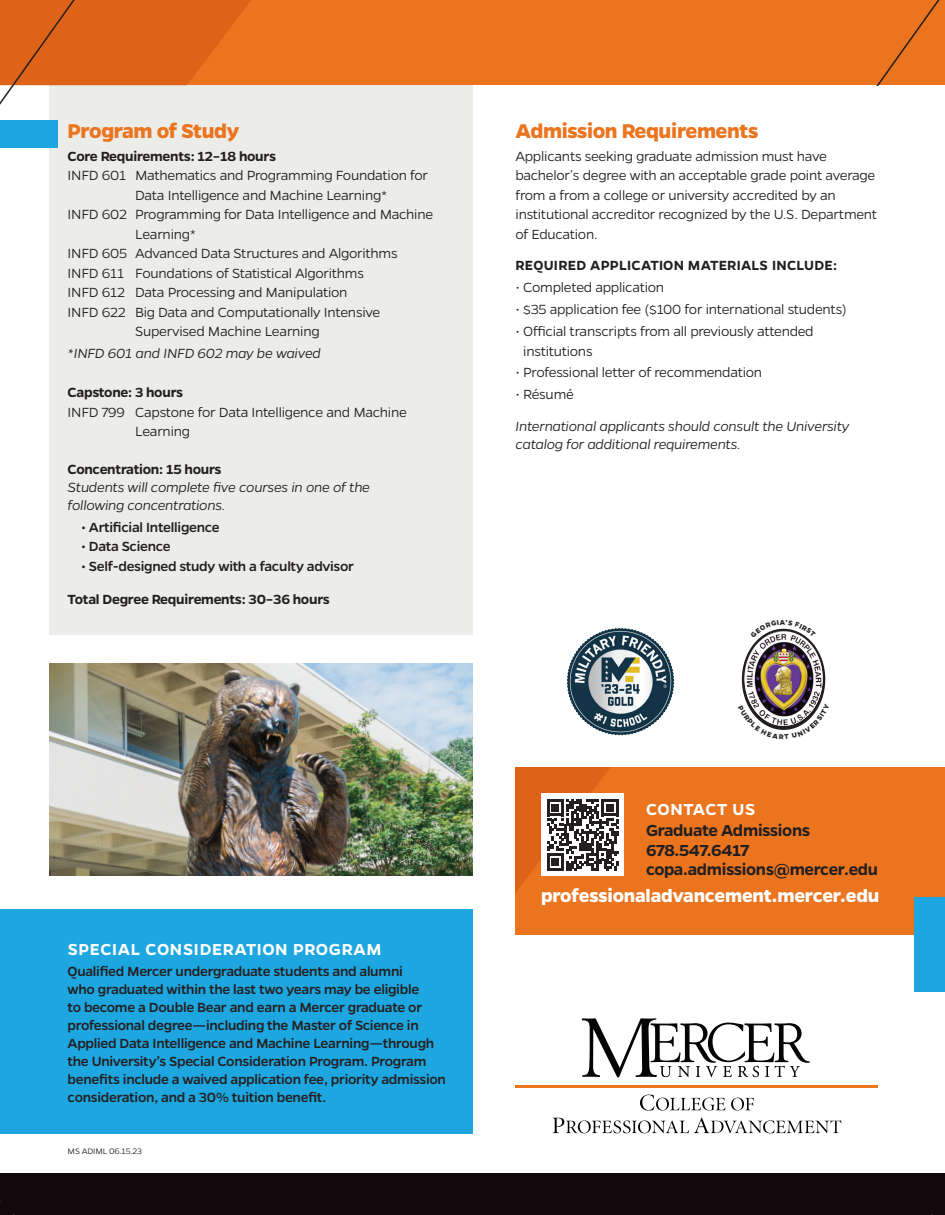
<style>
.page{position:relative;width:945px;height:1215px;background:#fff}
.page>*{position:absolute;margin:0;border:0;box-sizing:border-box;transform-origin:0 0}
.Subs_Tift_Sheet{font:700 22.5px "Gentona";letter-spacing:-.02em;color:#eb741f}
.t1{font:700 20.25px "Gentona";letter-spacing:-.01em;color:#fff}
.t2{font:600 18px "Gentona";letter-spacing:-.02em;color:#231f20}
.Sub_Subs_Tift{font:600 18px "Gentona";letter-spacing:.03em;color:#fff}
.Text_Sheet_PEN{font:300 15px/19.5px "Gentona";letter-spacing:-.02em;color:#231f20}
.Text_Sheet_PEN-2{font:500 15px/18px "Gentona";letter-spacing:-.02em;color:#231f20}
.Text_Sheet_PEN-3{font:italic 300 15px/18px "Gentona";letter-spacing:-.02em;color:#231f20}
.Text_Sheet_PEN-4{font:600 15px "Gentona";letter-spacing:-.02em;color:#231f20}
.Sub_Subs_Tift-2{font:600 15px "Gentona";letter-spacing:.015em;color:#231f20}
.Text_Tift_Sheet{font:300 9px "Gentona";letter-spacing:-.015em;color:#231f20}
</style>
<div class="page">
<div style="left:49px;top:81px;width:424px;height:553px;background:#ecece8"></div>
<div style="left:0;top:0;width:945px;height:85px;background:#eb741f"></div>
<div style="left:515px;top:768px;width:430px;height:167px;background:#eb741f"></div>
<svg style="left:552px;top:1117px;width:289px;height:16px"></svg>
<svg style="left:640px;top:1094px;width:114px;height:16px"></svg>
<hr style="left:515px;top:1084px;width:363px;height:3px;background:#eb741f">
<svg style="left:581px;top:1018px;width:229px;height:59px"></svg>
<img style="left:566px;top:628px;width:109px;height:108px">
<img style="left:744px;top:637px;width:78px;height:67px">
<div style="left:914px;top:897px;width:31px;height:94px;background:#1da6df"></div>
<svg style="left:515px;top:768px;width:109px;height:125px"></svg>
<div style="left:0;top:1173px;width:945px;height:41px;background:#110a0c"></div>
<img style="left:49px;top:664px;width:424px;height:212px">
<div style="left:0;top:909px;width:473px;height:225px;background:#1da6df"></div>
<svg style="left:0;top:0;width:251px;height:148px"></svg>
<svg style="left:877px;top:0;width:63px;height:85px"></svg>
<svg style="left:747px;top:704px;width:73px;height:26px"></svg>
<svg style="left:761px;top:628px;width:46px;height:9px"></svg>
<p class="Subs_Tift_Sheet" style="left:68px;top:118px;width:173px">Program of Study</p>
<p class="Text_Sheet_PEN-4" style="left:68px;top:148px;width:210px">Core Requirements: 12–18 hours</p>
<p class="Text_Sheet_PEN" style="left:135px;top:166px;width:294px;text-indent:-68px">INFD 601 Mathematics and Programming Foundation for<br>Data Intelligence and Machine Learning*</p>
<p class="Text_Sheet_PEN" style="left:135px;top:205px;width:300px;text-indent:-68px">INFD 602 Programming for Data Intelligence and Machine<br>Learning*</p>
<p class="Text_Sheet_PEN" style="left:68px;top:244px;width:331px">INFD 605 Advanced Data Structures and Algorithms</p>
<p class="Text_Sheet_PEN" style="left:68px;top:263px;width:298px">INFD 611 Foundations of Statistical Algorithms</p>
<p class="Text_Sheet_PEN" style="left:68px;top:283px;width:281px">INFD 612 Data Processing and Manipulation</p>
<p class="Text_Sheet_PEN" style="left:68px;top:302px;width:314px;text-align:center">INFD 622 Big Data and Computationally Intensive<br>Supervised Machine Learning</p>
<p class="Text_Sheet_PEN-3" style="left:68px;top:344px;width:255px">*INFD 601 and INFD 602 may be waived</p>
<p class="Text_Sheet_PEN-4" style="left:68px;top:384px;width:117px">Capstone: 3 hours</p>
<p class="Text_Sheet_PEN" style="left:135px;top:402px;width:273px;text-indent:-68px">INFD 799 Capstone for Data Intelligence and Machine<br>Learning</p>
<p class="Text_Sheet_PEN-4" style="left:68px;top:460px;width:155px">Concentration: 15 hours</p>
<p class="Text_Sheet_PEN-3" style="left:68px;top:478px;width:304px">Students will complete five courses in one of the following concentrations.</p>
<p class="Text_Sheet_PEN-2" style="left:81px;top:518px;width:140px">• Artificial Intelligence</p>
<p class="Text_Sheet_PEN-2" style="left:81px;top:537px;width:91px">• Data Science</p>
<p class="Text_Sheet_PEN-2" style="left:81px;top:557px;width:274px">• Self-designed study with a faculty advisor</p>
<p class="Text_Sheet_PEN-4" style="left:68px;top:590px;width:264px">Total Degree Requirements: 30–36 hours</p>
<p class="Subs_Tift_Sheet" style="left:515px;top:118px;width:245px">Admission Requirements</p>
<p class="Text_Sheet_PEN" style="left:515px;top:146px;width:363px">Applicants seeking graduate admission must have bachelor’s degree with an acceptable grade point average from a from a college or university accredited by an institutional accreditor recognized by the U.S. Department of Education.</p>
<p class="Sub_Subs_Tift-2" style="left:515px;top:257px;width:323px">REQUIRED APPLICATION MATERIALS INCLUDE:</p>
<p class="Text_Sheet_PEN" style="left:515px;top:277px;width:150px">• Completed application</p>
<p class="Text_Sheet_PEN" style="left:515px;top:299px;width:333px">• $35 application fee ($100 for international students)</p>
<p class="Text_Sheet_PEN" style="left:523px;top:321px;width:292px;text-indent:-8px">• Official transcripts from all previously attended institutions</p>
<p class="Text_Sheet_PEN" style="left:515px;top:363px;width:248px">• Professional letter of recommendation</p>
<p class="Text_Sheet_PEN" style="left:515px;top:385px;width:60px">• Résumé</p>
<p class="Text_Sheet_PEN-3" style="left:515px;top:417px;width:335px">International applicants should consult the University catalog for additional requirements.</p>
<p class="Sub_Subs_Tift" style="left:68px;top:939px;width:315px">SPECIAL CONSIDERATION PROGRAM</p>
<p class="Text_Sheet_PEN-2" style="left:68px;top:962px;width:380px">Qualified Mercer undergraduate students and alumni<br>who graduated within the last two years may be eligible<br>to become a Double Bear and earn a Mercer graduate or professional degree—including the Master of Science in Applied Data Intelligence and Machine Learning—through the University’s Special Consideration Program. Program benefits include a waived application fee, priority admission consideration, and a 30% tuition benefit.</p>
<p class="Text_Tift_Sheet" style="left:68px;top:1146px;width:76px">MS ADIML 06.15.23</p>
<p class="Sub_Subs_Tift" style="left:646px;top:798px;width:111px">CONTACT US</p>
<p class="t2" style="left:646px;top:820px;width:166px">Graduate Admissions</p>
<p class="t2" style="left:646px;top:840px;width:105px">678.547.6417</p>
<p class="t2" style="left:646px;top:859px;width:233px">copa.admissions@mercer.edu</p>
<p class="t1" style="left:541px;top:884px;width:340px">professionaladvancement.mercer.edu</p>
</div>
